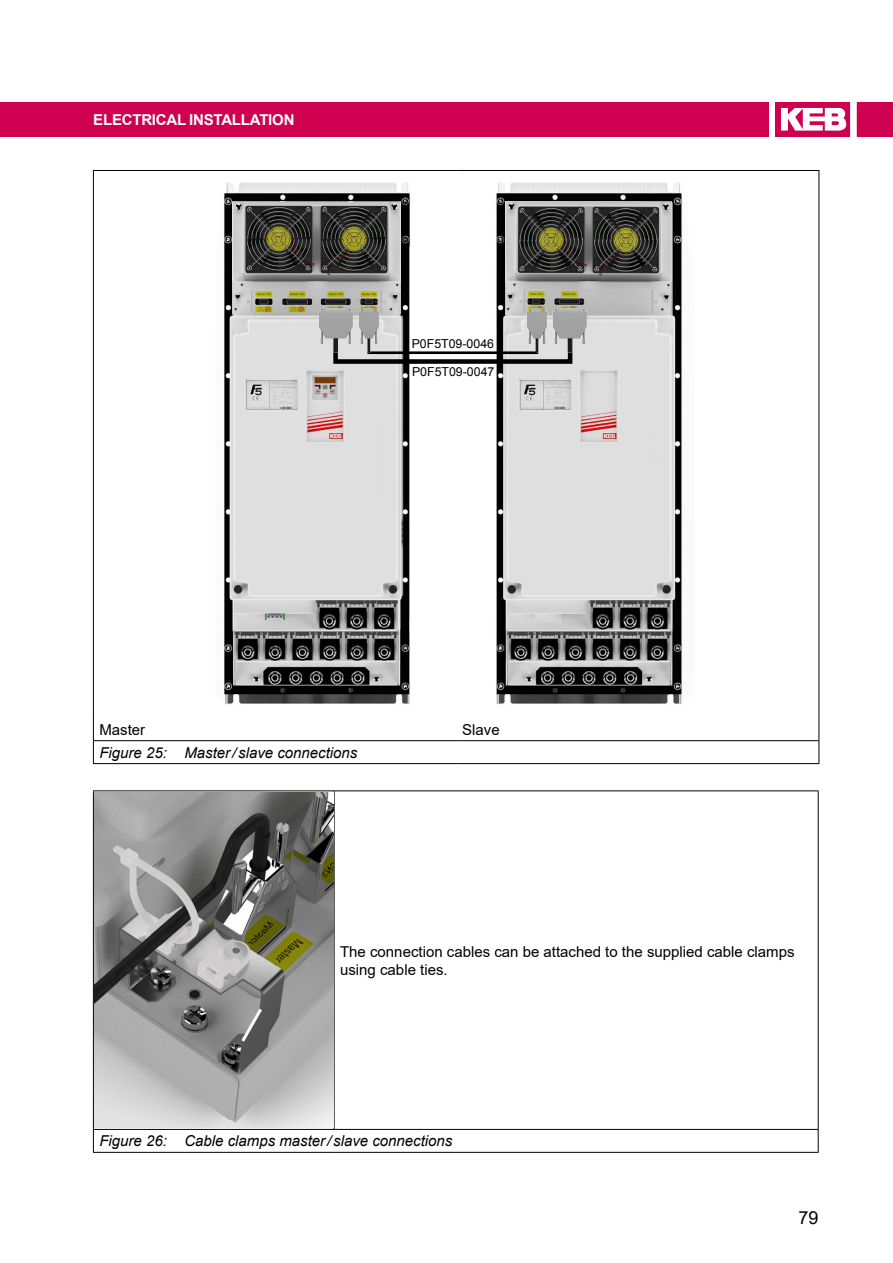
<style>
.page{position:relative;width:893px;height:1263px;background:#fff}
.page>*{position:absolute;margin:0;border:0;box-sizing:border-box;transform-origin:0 0}
.t1{font:18px "Arial";color:#000}
.t2{font:15px/18px "Arial";color:#000}
.t3{font:italic 15px "Arial";color:#000}
.t4{font:700 15px "Arial";letter-spacing:-.015em;color:#fff}
.t5{font:12.3px "Arial";color:#000}
</style>
<div class="page">
<hr style="left:93px;top:170px;width:363px;height:1px;background:#000">
<hr style="left:93px;top:171px;width:1px;height:547px;background:#000">
<hr style="left:456px;top:170px;width:363px;height:1px;background:#000">
<hr style="left:819px;top:171px;width:1px;height:547px;background:#000">
<hr style="left:93px;top:740px;width:363px;height:1px;background:#000">
<svg style="left:93px;top:718px;width:1px;height:45px"></svg>
<hr style="left:456px;top:740px;width:363px;height:1px;background:#000">
<svg style="left:819px;top:718px;width:1px;height:45px"></svg>
<hr style="left:93px;top:763px;width:363px;height:1px;background:#000">
<hr style="left:456px;top:763px;width:363px;height:1px;background:#000">
<img style="left:224px;top:182px;width:458px;height:523px">
<img style="left:506px;top:201px;width:165px;height:113px">
<img style="left:232px;top:201px;width:168px;height:113px">
<div style="left:367px;top:333px;width:171px;height:21px;border:3px solid #000"></div>
<div style="left:333px;top:327px;width:239px;height:37px;border:5px solid #000"></div>
<img style="left:357px;top:309px;width:24px;height:43px">
<img style="left:318px;top:308px;width:35px;height:45px">
<img style="left:525px;top:309px;width:24px;height:43px">
<img style="left:553px;top:308px;width:35px;height:45px">
<hr style="left:93px;top:790px;width:241px;height:1px;background:#000">
<hr style="left:93px;top:791px;width:1px;height:338px;background:#000">
<hr style="left:334px;top:790px;width:485px;height:1px;background:#000">
<hr style="left:334px;top:791px;width:1px;height:338px;background:#000">
<hr style="left:818px;top:791px;width:1px;height:338px;background:#000">
<hr style="left:93px;top:1129px;width:241px;height:1px;background:#000">
<svg style="left:93px;top:1130px;width:1px;height:22px"></svg>
<hr style="left:334px;top:1129px;width:485px;height:1px;background:#000">
<svg style="left:818px;top:1130px;width:1px;height:22px"></svg>
<hr style="left:93px;top:1152px;width:241px;height:1px;background:#000">
<hr style="left:334px;top:1152px;width:485px;height:1px;background:#000">
<img style="left:95px;top:792px;width:239px;height:335px">
<div style="left:0;top:102px;width:769px;height:34px;background:#ce004f"></div>
<svg style="left:775px;top:102px;width:75px;height:34px"></svg>
<div style="left:857px;top:102px;width:36px;height:34px;background:#ce004f"></div>
<p class="t4" style="left:93px;top:110px;width:106px">ELECTRICAL INSTALLATION</p>
<p class="t5" style="left:412px;top:335px;width:84px">P0F5T09-0046</p>
<p class="t5" style="left:412px;top:363px;width:84px">P0F5T09-0047</p>
<p class="t2" style="left:99px;top:720px;width:47px">Master</p>
<p class="t2" style="left:462px;top:720px;width:39px">Slave</p>
<p class="t3" style="left:99px;top:743px;width:260px">Figure 25: Master/slave connections</p>
<p class="t2" style="left:340px;top:942px;width:456px">The connection cables can be attached to the supplied cable clamps using cable ties.</p>
<p class="t3" style="left:99px;top:1131px;width:355px">Figure 26: Cable clamps master/ slave connections</p>
<p class="t1" style="left:798px;top:1205px;width:22px">79</p>
</div>
